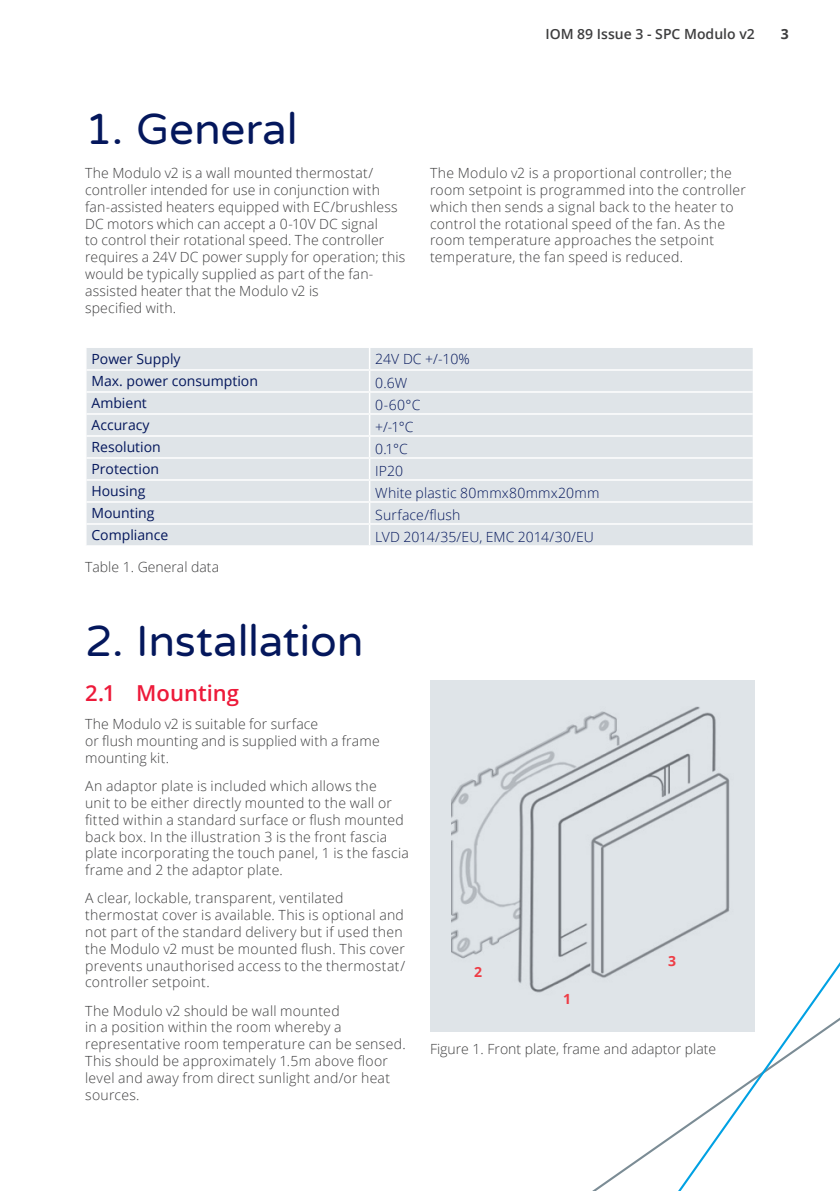
<style>
.page{position:relative;width:840px;height:1191px;background:#fff}
.page>*{position:absolute;margin:0;border:0;box-sizing:border-box;transform-origin:0 0}
.t1{font:44px "Varela Round";letter-spacing:-.005em;color:#04175c}
.t2{font:600 22px "Open Sans";color:#ed1a3a}
.t3{font:300 14px/16.8px "Open Sans";letter-spacing:.02em;color:#3e3e3f}
.t4{font:300 14px "Open Sans";letter-spacing:.01em;color:#04175c}
.t5{font:14px "Open Sans";color:#04175c}
.t6{font:300 14px "Open Sans";color:#3e3e3f}
.t7{font:600 14px "Open Sans";color:#3e3e3f}
.t8{font:700 14px "Open Sans";color:#ee3d46}
.t9{font:700 14px "Open Sans";color:#3e3e3f}
</style>
<div class="page">
<div style="left:86px;top:348px;width:666px;height:197px;background:#dfe4e8"></div>
<hr style="left:368px;top:348px;width:2px;height:21px;background:#fff">
<hr style="left:86px;top:369px;width:283px;height:2px;background:#fff">
<hr style="left:369px;top:369px;width:383px;height:2px;background:#fff">
<hr style="left:368px;top:371px;width:2px;height:20px;background:#fff">
<hr style="left:86px;top:391px;width:283px;height:2px;background:#fff">
<hr style="left:369px;top:391px;width:383px;height:2px;background:#fff">
<hr style="left:368px;top:393px;width:2px;height:20px;background:#fff">
<hr style="left:86px;top:413px;width:283px;height:2px;background:#fff">
<hr style="left:369px;top:413px;width:383px;height:2px;background:#fff">
<hr style="left:368px;top:415px;width:2px;height:20px;background:#fff">
<hr style="left:86px;top:435px;width:283px;height:2px;background:#fff">
<hr style="left:369px;top:435px;width:383px;height:2px;background:#fff">
<hr style="left:368px;top:437px;width:2px;height:20px;background:#fff">
<hr style="left:86px;top:457px;width:283px;height:2px;background:#fff">
<hr style="left:369px;top:457px;width:383px;height:2px;background:#fff">
<hr style="left:368px;top:459px;width:2px;height:20px;background:#fff">
<hr style="left:86px;top:479px;width:283px;height:2px;background:#fff">
<hr style="left:369px;top:479px;width:383px;height:2px;background:#fff">
<hr style="left:368px;top:481px;width:2px;height:20px;background:#fff">
<hr style="left:86px;top:501px;width:283px;height:2px;background:#fff">
<hr style="left:369px;top:501px;width:383px;height:2px;background:#fff">
<hr style="left:368px;top:503px;width:2px;height:20px;background:#fff">
<hr style="left:86px;top:523px;width:283px;height:2px;background:#fff">
<hr style="left:369px;top:523px;width:383px;height:2px;background:#fff">
<hr style="left:368px;top:525px;width:2px;height:20px;background:#fff">
<svg style="left:630px;top:823px;width:209px;height:368px"></svg>
<div style="left:430px;top:680px;width:324px;height:352px;background:#dfe4e8"></div>
<img style="left:451px;top:706px;width:279px;height:287px">
<p class="t7" style="left:545px;top:24px;width:211px">IOM 89 Issue 3 - SPC Modulo v2</p>
<p class="t9" style="left:780px;top:24px;width:9px">3</p>
<h1 class="t1" style="left:85px;top:99px;width:214px">1. General</h1>
<p class="t3" style="left:85px;top:164px;width:321px">The Modulo v2 is a wall mounted thermostat/ controller intended for use in conjunction with fan-assisted heaters equipped with EC/brushless DC motors which can accept a 0-10V DC signal<br>to control their rotational speed. The controller requires a 24V DC power supply for operation; this would be typically supplied as part of the fan&shy;assisted heater that the Modulo v2 is<br>specified with.</p>
<p class="t3" style="left:430px;top:164px;width:317px">The Modulo v2 is a proportional controller; the room setpoint is programmed into the controller which then sends a signal back to the heater to control the rotational speed of the fan. As the room temperature approaches the setpoint temperature, the fan speed is reduced.</p>
<p class="t5" style="left:91px;top:350px;width:91px">Power Supply</p>
<p class="t4" style="left:375px;top:350px;width:96px">24V DC +/-10%</p>
<p class="t5" style="left:91px;top:372px;width:168px">Max. power consumption</p>
<p class="t4" style="left:375px;top:374px;width:34px">0.6W</p>
<p class="t5" style="left:91px;top:394px;width:57px">Ambient</p>
<p class="t4" style="left:375px;top:396px;width:47px">0-60°C</p>
<p class="t5" style="left:91px;top:416px;width:60px">Accuracy</p>
<p class="t4" style="left:375px;top:418px;width:40px">+/-1°C</p>
<p class="t5" style="left:91px;top:438px;width:71px">Resolution</p>
<p class="t4" style="left:375px;top:440px;width:34px">0.1°C</p>
<p class="t5" style="left:91px;top:459px;width:69px">Protection</p>
<p class="t4" style="left:375px;top:462px;width:29px">IP20</p>
<p class="t5" style="left:91px;top:481px;width:55px">Housing</p>
<p class="t4" style="left:375px;top:484px;width:225px">White plastic 80mmx80mmx20mm</p>
<p class="t5" style="left:91px;top:503px;width:65px">Mounting</p>
<p class="t4" style="left:375px;top:506px;width:86px">Surface/flush</p>
<p class="t5" style="left:91px;top:525px;width:78px">Compliance</p>
<p class="t4" style="left:375px;top:528px;width:220px">LVD 2014/35/EU, EMC 2014/30/EU</p>
<p class="t6" style="left:85px;top:557px;width:135px">Table 1. General data</p>
<h1 class="t1" style="left:85px;top:611px;width:280px">2. Installation</h1>
<h2 class="t2" style="left:85px;top:678px;width:155px">2.1 Mounting</h2>
<p class="t3" style="left:85px;top:715px;width:296px">The Modulo v2 is suitable for surface<br>or flush mounting and is supplied with a frame mounting kit.</p>
<p class="t3" style="left:85px;top:777px;width:325px">An adaptor plate is included which allows the<br>unit to be either directly mounted to the wall or fitted within a standard surface or flush mounted back box. In the illustration 3 is the front fascia plate incorporating the touch panel, 1 is the fascia frame and 2 the adaptor plate.</p>
<p class="t3" style="left:85px;top:889px;width:321px">A clear, lockable, transparent, ventilated thermostat cover is available. This is optional and not part of the standard delivery but if used then the Modulo v2 must be mounted flush. This cover prevents unauthorised access to the thermostat/ controller setpoint.</p>
<p class="t3" style="left:85px;top:1001px;width:322px">The Modulo v2 should be wall mounted<br>in a position within the room whereby a representative room temperature can be sensed.<br>This should be approximately 1.5m above floor level and away from direct sunlight and/or heat sources.</p>
<p class="t8" style="left:474px;top:962px;width:9px">2</p>
<p class="t8" style="left:563px;top:988px;width:9px">1</p>
<p class="t8" style="left:667px;top:951px;width:9px">3</p>
<p class="t6" style="left:430px;top:1039px;width:287px">Figure 1. Front plate, frame and adaptor plate</p>
</div>
